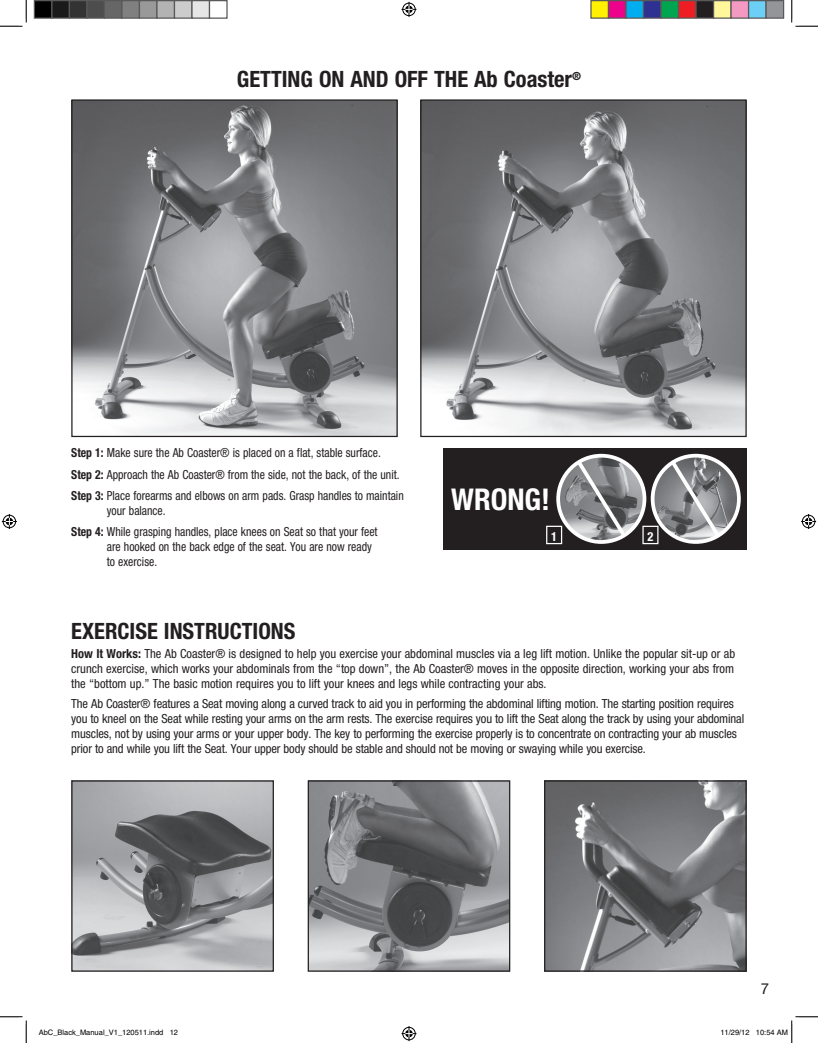
<style>
.page{position:relative;width:818px;height:1043px;background:#fff}
.page>*{position:absolute;margin:0;border:0;box-sizing:border-box;transform-origin:0 0}
.t1{font:700 condensed 30px "Helvetica Neue LT Std";color:#fff}
.t2{font:700 condensed 22.5px "Helvetica Neue LT Std";color:#231f20}
.t3{font:15px "Helvetica Neue";color:#231f20}
.t4{font:condensed 12.5px/15px "Helvetica Neue LT Std";letter-spacing:-.01em;color:#231f20;text-align:justify}
.t5{font:condensed 12.5px/21.2px "Helvetica Neue LT Std";letter-spacing:-.01em;color:#231f20;scale:.94 1}
.t6{font:700 condensed 12.5px "Helvetica Neue LT Std";color:#fff}
.t7{font:7.5px "Helvetica";color:#000}
.s1{font-weight:700}
</style>
<div class="page">
<img style="left:73px;top:101px;width:323px;height:334px">
<div style="left:71px;top:99px;width:327px;height:338px;border:1px solid #231f20"></div>
<img style="left:73px;top:782px;width:199px;height:187px">
<div style="left:71px;top:780px;width:203px;height:191px;border:1px solid #231f20"></div>
<img style="left:310px;top:782px;width:198px;height:187px">
<div style="left:308px;top:780px;width:202px;height:191px;border:1px solid #231f20"></div>
<img style="left:546px;top:782px;width:198px;height:187px">
<div style="left:544px;top:780px;width:202px;height:191px;border:1px solid #231f20"></div>
<div style="left:442px;top:448px;width:304px;height:101px;background:#231f20"></div>
<img style="left:558px;top:455px;width:86px;height:87px;border-radius:43px">
<div style="left:556px;top:454px;width:90px;height:90px;border:4px solid #fff;border-radius:50%"></div>
<svg style="left:574px;top:457px;width:55px;height:84px;background:#8f9092"></svg>
<img style="left:655px;top:455px;width:83px;height:87px">
<div style="left:650px;top:454px;width:90px;height:90px;border:4px solid #fff;border-radius:50%"></div>
<svg style="left:667px;top:457px;width:56px;height:84px;background:#949598"></svg>
<div style="left:546px;top:525px;width:16px;height:19px;border:1px solid #fff"></div>
<div style="left:642px;top:525px;width:16px;height:19px;border:1px solid #fff"></div>
<img style="left:422px;top:101px;width:322px;height:334px">
<div style="left:420px;top:99px;width:326px;height:338px;border:1px solid #231f20"></div>
<svg style="left:0;top:0;width:27px;height:27px"></svg>
<svg style="left:0;top:1016px;width:27px;height:26px"></svg>
<svg style="left:791px;top:0;width:27px;height:27px"></svg>
<svg style="left:401px;top:2px;width:15px;height:15px"></svg>
<svg style="left:401px;top:1026px;width:15px;height:15px"></svg>
<svg style="left:2px;top:514px;width:15px;height:15px"></svg>
<svg style="left:801px;top:514px;width:15px;height:15px"></svg>
<div style="left:34px;top:1px;width:18px;height:17px;background:#000"></div>
<div style="left:34px;top:0;width:18px;height:19px;border:1px solid #595959"></div>
<div style="left:52px;top:1px;width:17px;height:17px;background:#1a1a1a"></div>
<div style="left:51px;top:0;width:19px;height:19px;border:1px solid #595959"></div>
<div style="left:69px;top:1px;width:18px;height:17px;background:#333"></div>
<div style="left:69px;top:0;width:19px;height:19px;border:1px solid #595959"></div>
<div style="left:87px;top:1px;width:17px;height:17px;background:#4d4d4d"></div>
<div style="left:86px;top:0;width:19px;height:19px;border:1px solid #595959"></div>
<div style="left:104px;top:1px;width:18px;height:17px;background:#666"></div>
<div style="left:104px;top:0;width:18px;height:19px;border:1px solid #595959"></div>
<div style="left:122px;top:1px;width:17px;height:17px;background:#808080"></div>
<div style="left:121px;top:0;width:19px;height:19px;border:1px solid #595959"></div>
<div style="left:139px;top:1px;width:18px;height:17px;background:#999"></div>
<div style="left:139px;top:0;width:19px;height:19px;border:1px solid #595959"></div>
<div style="left:157px;top:1px;width:17px;height:17px;background:#b3b3b3"></div>
<div style="left:156px;top:0;width:19px;height:19px;border:1px solid #595959"></div>
<div style="left:174px;top:1px;width:18px;height:17px;background:#ccc"></div>
<div style="left:174px;top:0;width:18px;height:19px;border:1px solid #595959"></div>
<div style="left:192px;top:1px;width:17px;height:17px;background:#e6e6e6"></div>
<div style="left:191px;top:0;width:19px;height:19px;border:1px solid #595959"></div>
<div style="left:209px;top:0;width:19px;height:19px;border:1px solid #595959"></div>
<div style="left:591px;top:1px;width:17px;height:17px;background:#fff101"></div>
<div style="left:590px;top:0;width:19px;height:19px;border:1px solid #595959"></div>
<div style="left:608px;top:1px;width:18px;height:17px;background:#ed028c"></div>
<div style="left:608px;top:0;width:18px;height:19px;border:1px solid #595959"></div>
<div style="left:626px;top:1px;width:17px;height:17px;background:#00aeef"></div>
<div style="left:625px;top:0;width:19px;height:19px;border:1px solid #595959"></div>
<div style="left:643px;top:1px;width:18px;height:17px;background:#2e3092"></div>
<div style="left:642px;top:0;width:19px;height:19px;border:1px solid #595959"></div>
<div style="left:661px;top:1px;width:17px;height:17px;background:#00a54f"></div>
<div style="left:660px;top:0;width:19px;height:19px;border:1px solid #595959"></div>
<div style="left:678px;top:1px;width:18px;height:17px;background:#ee1d23"></div>
<div style="left:678px;top:0;width:18px;height:19px;border:1px solid #595959"></div>
<div style="left:696px;top:1px;width:17px;height:17px;background:#231f20"></div>
<div style="left:695px;top:0;width:19px;height:19px;border:1px solid #595959"></div>
<div style="left:713px;top:1px;width:18px;height:17px;background:#fff79a"></div>
<div style="left:712px;top:0;width:19px;height:19px;border:1px solid #595959"></div>
<div style="left:731px;top:1px;width:17px;height:17px;background:#f499c2"></div>
<div style="left:730px;top:0;width:19px;height:19px;border:1px solid #595959"></div>
<div style="left:748px;top:1px;width:18px;height:17px;background:#6bcff6"></div>
<div style="left:748px;top:0;width:18px;height:19px;border:1px solid #595959"></div>
<div style="left:766px;top:1px;width:17px;height:17px;background:#939598"></div>
<div style="left:765px;top:0;width:19px;height:19px;border:1px solid #595959"></div>
<svg style="left:791px;top:1016px;width:27px;height:26px"></svg>
<h2 class="t2" style="left:237px;top:66px;width:346px">GETTING ON AND OFF THE Ab Coaster<sup>®</sup></h2>
<p class="t5" style="left:71px;top:442px;width:355px"><span class="s1">Step 1:</span> Make sure the Ab Coaster® is placed on a flat, stable surface.<br><span class="s1">Step 2:</span> Approach the Ab Coaster® from the side, not the back, of the unit.<br><span class="s1">Step 3:</span> Place forearms and elbows on arm pads. Grasp handles to maintain</p>
<p class="t5" style="left:71px;top:500px;width:327px;text-indent:36px">your balance.<br><span class="s1">Step 4:</span> While grasping handles, place knees on Seat so that your feet</p>
<p class="t5" style="left:107px;top:539px;width:283px;line-height:15px">are hooked on the back edge of the seat. You are now ready to exercise.</p>
<h1 class="t1" style="left:451px;top:481px;width:100px">WRONG!</h1>
<p class="t6" style="left:551px;top:528px;width:7px">1</p>
<p class="t6" style="left:647px;top:528px;width:7px">2</p>
<h2 class="t2" style="left:71px;top:617px;width:226px">EXERCISE INSTRUCTIONS</h2>
<p class="t4" style="left:71px;top:646px;width:665px"><span class="s1">How It Works:</span> The Ab Coaster® is designed to help you exercise your abdominal muscles via a leg lift motion. Unlike the popular sit-up or ab crunch exercise, which works your abdominals from the “top down”, the Ab Coaster® moves in the opposite direction, working your abs from the “bottom up.” The basic motion requires you to lift your knees and legs while contracting your abs.</p>
<p class="t4" style="left:71px;top:696px;width:674px;text-align:left">The Ab Coaster® features a Seat moving along a curved track to aid you in performing the abdominal lifting motion. The starting position requires you to kneel on the Seat while resting your arms on the arm rests. The exercise requires you to lift the Seat along the track by using your abdominal muscles, not by using your arms or your upper body. The key to performing the exercise properly is to concentrate on contracting your ab muscles prior to and while you lift the Seat. Your upper body should be stable and should not be moving or swaying while you exercise.</p>
<p class="t3" style="left:760px;top:979px;width:10px">7</p>
<p class="t7" style="left:39px;top:1028px;width:141px">AbC_Black_Manual_V1_120511.indd 12</p>
<p class="t7" style="left:720px;top:1028px;width:69px">11/29/12 10:54 AM</p>
</div>
